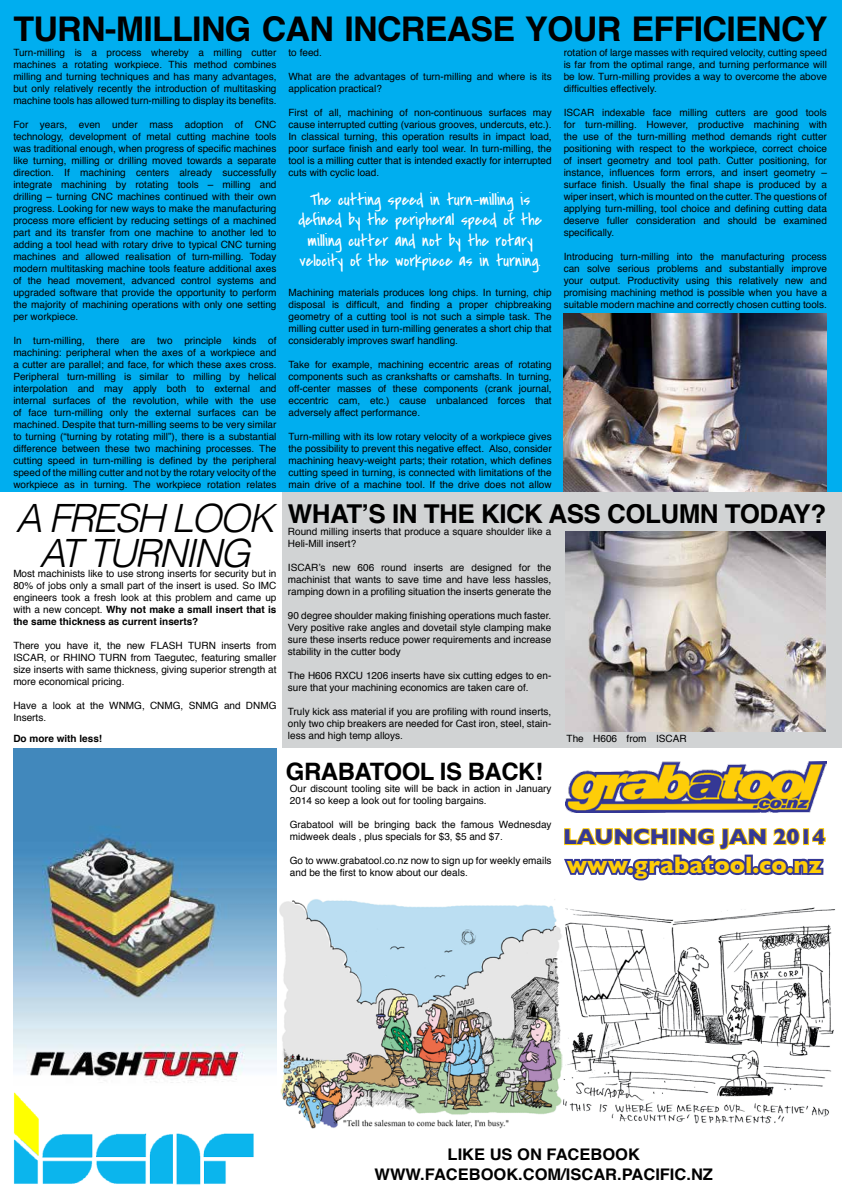
<style>
.page{position:relative;width:842px;height:1191px;background:#fff}
.page>*{position:absolute;margin:0;border:0;box-sizing:border-box;transform-origin:0 0}
.t1{font:italic 300 39px/35px "Helvetica";letter-spacing:-.05em;color:#000;text-align:center}
.t2{font:700 34px "Helvetica";letter-spacing:-.02em;color:#000}
.t3{font:700 26px "Helvetica";letter-spacing:-.02em;color:#000}
.t4{font:700 24px "Gill Sans";color:#fecd08}
.t5{font:700 24px "Helvetica";color:#000}
.t6{font:700 22px "Gill Sans";color:#353895}
.t7{font:17px/20.4px "Covered By Your Grace";color:#fff;text-align:center}
.t8{font:700 16px/19.2px "Helvetica";color:#000}
.t9{font:10px/12px "Helvetica";color:#000;text-align:justify}
.t10{font:700 10px "Helvetica";color:#000}
.s1{font-weight:700}
</style>
<div class="page">
<div style="left:283px;top:492px;width:559px;height:255px;background:#d1d3d4"></div>
<div style="left:0;top:0;width:842px;height:492px;background:#00aeef"></div>
<img style="left:13px;top:1092px;width:241px;height:93px">
<svg style="left:564px;top:827px;width:262px;height:54px"></svg>
<img style="left:565px;top:762px;width:262px;height:50px">
<img style="left:564px;top:313px;width:263px;height:179px">
<img style="left:13px;top:748px;width:264px;height:335px">
<img style="left:565px;top:531px;width:261px;height:200px">
<img style="left:562px;top:907px;width:274px;height:217px">
<img style="left:280px;top:899px;width:282px;height:230px">
<h2 class="t2" style="left:13px;top:1px;width:44px">Turn</h2>
<h2 class="t2" style="left:105px;top:1px;width:181px">-mi lling can</h2>
<h2 class="t2" style="left:344px;top:1px;width:33px">Incr</h2>
<h2 class="t2" style="left:425px;top:1px;width:356px">ease Your Efficiency</h2>
<p class="t9" style="left:13px;top:47px;width:265px">Turn-milling is a process whereby a milling cutter machines a rotating workpiece. This method combines milling and turning techniques and has many advantages, but only relatively recently the introduction of multitasking machine tools has allowed turn-milling to display its benefits.</p>
<p class="t9" style="left:13px;top:119px;width:265px">For years, even under mass adoption of CNC technology, development of metal cutting machine tools was traditional enough, when progress of specific machines like turning, milling or drilling moved towards a separate direction. If machining centers already successfully integrate machining by rotating tools – milling and drilling – turning CNC machines continued with their own progress. Looking for new ways to make the manufacturing process more efficient by reducing settings of a machined part and its transfer from one machine to another led to adding a tool head with rotary drive to typical CNC turning machines and allowed realisation of turn-milling. Today modern multitasking machine tools feature additional axes of the head movement, advanced control systems and upgraded software that provide the opportunity to perform the majority of machining operations with only one setting per workpiece.</p>
<p class="t9" style="left:13px;top:335px;width:265px">In turn-milling, there are two principle kinds of machining: peripheral when the axes of a workpiece and a cutter are parallel; and face, for which these axes cross.<br>Peripheral turn-milling is similar to milling by helical interpolation and may apply both to external and internal surfaces of the revolution, while with the use of face turn-milling only the external surfaces can be machined. Despite that turn-milling seems to be very similar to turning (“turning by rotating mill”), there is a substantial difference between these two machining processes. The cutting speed in turn-milling is defined by the peripheral speed of the milling cutter and not by the rotary velocity of the workpiece as in turning. The workpiece rotation relates</p>
<h1 class="t1" style="left:16px;top:500px;width:260px">A FRESH LOOK<br>AT TURNING</h1>
<p class="t9" style="left:13px;top:567px;width:265px">Most machinists like to use strong inserts for security but in 80% of jobs only a small part of the insert is used. So IMC engineers took a fresh look at this problem and came up with a new concept. <span class="s1">Why not make a small insert that is the same thickness as current inserts?</span></p>
<p class="t9" style="left:13px;top:639px;width:265px">There you have it, the new FLASH TURN inserts from ISCAR, or RHINO TURN from Taegutec, featuring smaller size inserts with same thickness, giving superior strength at more economical pricing.</p>
<p class="t9" style="left:13px;top:699px;width:265px">Have a look at the WNMG, CNMG, SNMG and DNMG<br>Inserts.</p>
<p class="t10" style="left:13px;top:730px;width:90px">Do more with less!</p>
<p class="t9" style="left:289px;top:47px;width:35px">to feed.</p>
<p class="t9" style="left:289px;top:71px;width:265px">What are the advantages of turn-milling and where is its application practical?</p>
<p class="t9" style="left:289px;top:107px;width:265px">First of all, machining of non-continuous surfaces may cause interrupted cutting (various grooves, undercuts, etc.).<br>In classical turning, this operation results in impact load, poor surface finish and early tool wear. In turn-milling, the tool is a milling cutter that is intended exactly for interrupted cuts with cyclic load.</p>
<h3 class="t7" style="left:298px;top:189px;width:245px">The cutting speed in turn-milling is defined by the peripheral speed of the milling cutter and not by the rotary velocity of the workpiece as in turning.</h3>
<p class="t9" style="left:289px;top:287px;width:265px">Machining materials produces long chips. In turning, chip disposal is difficult, and finding a proper chipbreaking geometry of a cutting tool is not such a simple task. The milling cutter used in turn-milling generates a short chip that considerably improves swarf handling.</p>
<p class="t9" style="left:289px;top:359px;width:265px">Take for example, machining eccentric areas of rotating components such as crankshafts or camshafts. In turning, off-center masses of these components (crank journal, eccentric cam, etc.) cause unbalanced forces that adversely affect performance.</p>
<p class="t9" style="left:289px;top:431px;width:265px">Turn-milling with its low rotary velocity of a workpiece gives the possibility to prevent this negative effect. Also, consider machining heavy-weight parts; their rotation, which defines cutting speed in turning, is connected with limitations of the main drive of a machine tool. If the drive does not allow</p>
<p class="t9" style="left:564px;top:47px;width:265px">rotation of large masses with required velocity, cutting speed is far from the optimal range, and turning performance will be low. Turn-milling provides a way to overcome the above difficulties effectively.</p>
<p class="t9" style="left:564px;top:107px;width:265px">ISCAR indexable face milling cutters are good tools for turn-milling. However, productive machining with the use of the turn-milling method demands right cutter positioning with respect to the workpiece, correct choice of insert geometry and tool path. Cutter positioning, for instance, influences form errors, and insert geometry – surface finish. Usually the final shape is produced by a wiper insert, which is mounted on the cutter. The questions of applying turn-milling, tool choice and defining cutting data deserve fuller consideration and should be examined specifically.</p>
<p class="t9" style="left:564px;top:251px;width:265px">Introducing turn-milling into the manufacturing process can solve serious problems and substantially improve your output. Productivity using this relatively new and promising machining method is possible when you have a suitable modern machine and correctly chosen cutting tools.</p>
<h3 class="t3" style="left:288px;top:493px;width:279px">What’s in the KICK ASS</h3>
<h3 class="t3" style="left:607px;top:493px;width:221px">column today?</h3>
<p class="t9" style="left:288px;top:526px;width:265px">Round milling inserts that produce a square shoulder like a<br>Heli-Mill insert?</p>
<p class="t9" style="left:288px;top:562px;width:265px">ISCAR’s new 606 round inserts are designed for the machinist that wants to save time and have less hassles, ramping down in a profiling situation the inserts generate the</p>
<p class="t9" style="left:288px;top:610px;width:265px">90 degree shoulder making finishing operations much faster.<br>Very positive rake angles and dovetail style clamping make sure these inserts reduce power requirements and increase stability in the cutter body</p>
<p class="t9" style="left:288px;top:670px;width:265px">The H606 RXCU 1206 inserts have six cutting edges to en&shy;sure that your machining economics are taken care of.</p>
<p class="t9" style="left:288px;top:706px;width:265px">Truly kick ass material if you are profiling with round inserts, only two chip breakers are needed for Cast iron, steel, stain&shy;less and high temp alloys.</p>
<h3 class="t5" style="left:286px;top:752px;width:35px">grabat</h3>
<h3 class="t5" style="left:383px;top:752px;width:102px">ool is bac</h3>
<h3 class="t5" style="left:518px;top:752px;width:26px">k!</h3>
<p class="t9" style="left:290px;top:783px;width:263px">Our discount tooling site will be back in action in January<br>2014 so keep a look out for tooling bargains.</p>
<p class="t9" style="left:290px;top:819px;width:263px">Grabatool will be bringing back the famous Wednesday midweek deals , plus specials for $3, $5 and $7.</p>
<p class="t9" style="left:290px;top:855px;width:263px">Go to www.grabatool.co.nz now to sign up for weekly emails and be the first to know about our deals.</p>
<p class="t9" style="left:567px;top:732px;width:121px">The H606 from ISCAR</p>
<h3 class="t6" style="left:563px;top:823px;width:264px">LAUNCHING JAN 2014</h3>
<h3 class="t4" style="left:567px;top:850px;width:257px">www.grabatool.co.nz</h3>
<h3 class="t8" style="left:374px;top:1145px;width:242px;text-indent:73px">LIKE US ON FACEBOOK<br>WWW.FACEBOOK</h3>
<h3 class="t8" style="left:518px;top:1164px;width:196px">.COM/ISCAR.PACIFIC.NZ</h3>
</div>
